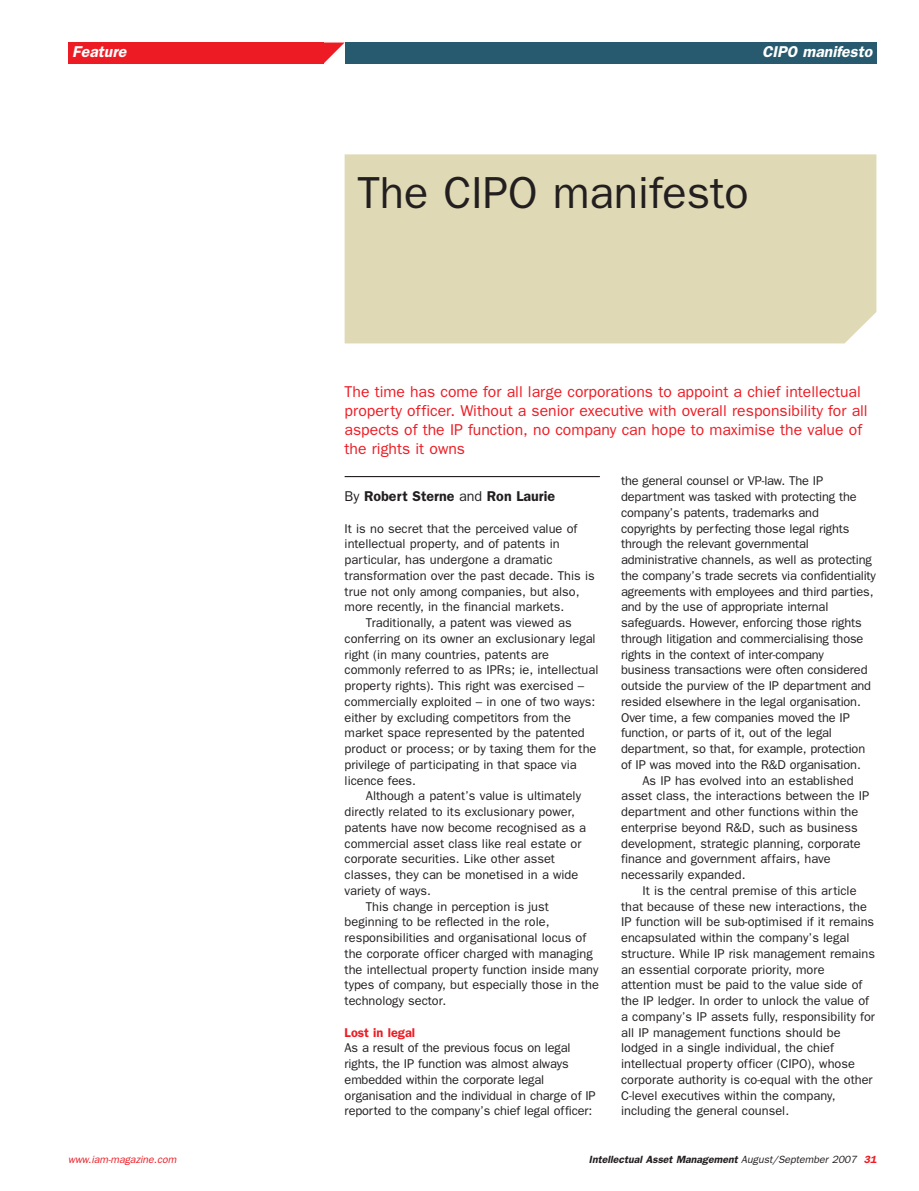
<style>
.page{position:relative;width:919px;height:1191px;background:#fff}
.page>*{position:absolute;margin:0;border:0;box-sizing:border-box;transform-origin:0 0}
.t1{font:45px "Franklin Gothic";color:#231f20}
.t2{font:15.75px/18.8px "Franklin Gothic";color:#ed1c24}
.t3{font:italic 600 15.75px "Franklin Gothic";color:#fff}
.t4{font:600 14.25px "Franklin Gothic";color:#231f20}
.t5{font:12.75px/15.8px "Franklin Gothic";color:#231f20}
.t6{font:600 12.75px "Franklin Gothic";color:#ed1c24}
.t7{font:italic 600 10.5px "Franklin Gothic";color:#231f20}
.t8{font:italic 10.5px "Franklin Gothic";color:#ed1c24}
.s1{font-weight:400}
.s2{color:#ed1c24}
</style>
<div class="page">
<div style="left:344px;top:154px;width:532px;height:189px;background:#dfdab5"></div>
<div style="left:344px;top:43px;width:532px;height:21px;background:#275a6e"></div>
<div style="left:68px;top:43px;width:255px;height:21px;background:#ed1c24"></div>
<hr style="left:344px;top:476px;width:256px;height:1px;background:#231f20">
<svg style="left:323px;top:43px;width:21px;height:21px"></svg>
<p class="t3" style="left:72px;top:46px;width:58px">Feature</p>
<p class="t8" style="left:68px;top:1155px;width:112px">www.iam-magazine.com</p>
<p class="t3" style="left:762px;top:46px;width:114px">CIPO manifesto</p>
<h1 class="t1" style="left:357px;top:177px;width:393px">The CIPO manifesto</h1>
<p class="t2" style="left:344px;top:384px;width:524px">The time has come for all large corporations to appoint a chief intellectual property officer. Without a senior executive with overall responsibility for all aspects of the IP function, no company can hope to maximise the value of the rights it owns</p>
<p class="t4" style="left:344px;top:491px;width:212px"><span class="s1">By</span> Robert Sterne <span class="s1">and</span> Ron Laurie</p>
<p class="t5" style="left:344px;top:521px;width:234px">It is no secret that the perceived value of</p>
<p class="t5" style="left:344px;top:537px;width:216px">intellectual property, and of patents in</p>
<p class="t5" style="left:344px;top:553px;width:209px">particular, has undergone a dramatic</p>
<p class="t5" style="left:344px;top:568px;width:251px">transformation over the past decade. This is</p>
<p class="t5" style="left:344px;top:584px;width:236px">true not only among companies, but also,</p>
<p class="t5" style="left:344px;top:600px;width:221px">more recently, in the financial markets.</p>
<p class="t5" style="left:366px;top:616px;width:207px">Traditionally, a patent was viewed as</p>
<p class="t5" style="left:344px;top:631px;width:252px">conferring on its owner an exclusionary legal</p>
<p class="t5" style="left:344px;top:647px;width:206px">right (in many countries, patents are</p>
<p class="t5" style="left:344px;top:663px;width:255px">commonly referred to as IPRs; ie, intellectual</p>
<p class="t5" style="left:344px;top:679px;width:241px">property rights). This right was exercised –</p>
<p class="t5" style="left:344px;top:694px;width:252px">commercially exploited – in one of two ways:</p>
<p class="t5" style="left:344px;top:710px;width:228px">either by excluding competitors from the</p>
<p class="t5" style="left:344px;top:726px;width:242px">market space represented by the patented</p>
<p class="t5" style="left:344px;top:742px;width:253px">product or process; or by taxing them for the</p>
<p class="t5" style="left:344px;top:757px;width:234px">privilege of participating in that space via</p>
<p class="t5" style="left:344px;top:773px;width:73px">licence fees.</p>
<p class="t5" style="left:366px;top:789px;width:216px">Although a patent’s value is ultimately</p>
<p class="t5" style="left:344px;top:805px;width:232px">directly related to its exclusionary power,</p>
<p class="t5" style="left:344px;top:820px;width:243px">patents have now become recognised as a</p>
<p class="t5" style="left:344px;top:836px;width:238px">commercial asset class like real estate or</p>
<p class="t5" style="left:344px;top:852px;width:212px">corporate securities. Like other asset</p>
<p class="t5" style="left:344px;top:868px;width:235px">classes, they can be monetised in a wide</p>
<p class="t5" style="left:344px;top:883px;width:88px">variety of ways.</p>
<p class="t5" style="left:366px;top:899px;width:184px">This change in perception is just</p>
<p class="t5" style="left:344px;top:915px;width:206px">beginning to be reflected in the role,</p>
<p class="t5" style="left:344px;top:931px;width:243px">responsibilities and organisational locus of</p>
<p class="t5" style="left:344px;top:946px;width:249px">the corporate officer charged with managing</p>
<p class="t5" style="left:344px;top:962px;width:255px">the intellectual property function inside many</p>
<p class="t5" style="left:344px;top:978px;width:256px">types of company, but especially those in the</p>
<p class="t5" style="left:344px;top:994px;width:103px">technology sector.</p>
<p class="t6" style="left:344px;top:1028px;width:72px">Lost in legal</p>
<p class="t5" style="left:344px;top:1041px;width:252px">As a result of the previous focus on legal rights, the IP function was almost always embedded within the corporate legal organisation and the individual in charge of IP reported to the company’s chief legal officer:</p>
<p class="t5" style="left:621px;top:474px;width:203px">the general counsel or VP-law. The IP</p>
<p class="t5" style="left:621px;top:490px;width:237px">department was tasked with protecting the</p>
<p class="t5" style="left:621px;top:505px;width:199px">company’s patents, trademarks and</p>
<p class="t5" style="left:621px;top:521px;width:230px">copyrights by perfecting those legal rights</p>
<p class="t5" style="left:621px;top:537px;width:189px">through the relevant governmental</p>
<p class="t5" style="left:621px;top:553px;width:252px">administrative channels, as well as protecting</p>
<p class="t5" style="left:621px;top:568px;width:256px">the company’s trade secrets via confidentiality</p>
<p class="t5" style="left:621px;top:584px;width:254px">agreements with employees and third parties,</p>
<p class="t5" style="left:621px;top:600px;width:209px">and by the use of appropriate internal</p>
<p class="t5" style="left:621px;top:616px;width:242px">safeguards. However, enforcing those rights</p>
<p class="t5" style="left:621px;top:631px;width:244px">through litigation and commercialising those</p>
<p class="t5" style="left:621px;top:647px;width:204px">rights in the context of inter-company</p>
<p class="t5" style="left:621px;top:663px;width:248px">business transactions were often considered</p>
<p class="t5" style="left:621px;top:679px;width:251px">outside the purview of the IP department and</p>
<p class="t5" style="left:621px;top:694px;width:241px">resided elsewhere in the legal organisation.</p>
<p class="t5" style="left:621px;top:710px;width:230px">Over time, a few companies moved the IP</p>
<p class="t5" style="left:621px;top:726px;width:212px">function, or parts of it, out of the legal</p>
<p class="t5" style="left:621px;top:742px;width:245px">department, so that, for example, protection</p>
<p class="t5" style="left:621px;top:757px;width:241px">of IP was moved into the R&amp;D organisation.</p>
<p class="t5" style="left:642px;top:773px;width:213px">As IP has evolved into an established</p>
<p class="t5" style="left:621px;top:789px;width:250px">asset class, the interactions between the IP</p>
<p class="t5" style="left:621px;top:805px;width:239px">department and other functions within the</p>
<p class="t5" style="left:621px;top:820px;width:238px">enterprise beyond R&amp;D, such as business</p>
<p class="t5" style="left:621px;top:836px;width:241px">development, strategic planning, corporate</p>
<p class="t5" style="left:621px;top:852px;width:211px">finance and government affairs, have</p>
<p class="t5" style="left:621px;top:868px;width:126px">necessarily expanded.</p>
<p class="t5" style="left:642px;top:883px;width:216px">It is the central premise of this article</p>
<p class="t5" style="left:621px;top:899px;width:247px">that because of these new interactions, the</p>
<p class="t5" style="left:621px;top:915px;width:254px">IP function will be sub-optimised if it remains</p>
<p class="t5" style="left:621px;top:931px;width:230px">encapsulated within the company’s legal</p>
<p class="t5" style="left:621px;top:946px;width:255px">structure. While IP risk management remains</p>
<p class="t5" style="left:621px;top:962px;width:205px">an essential corporate priority, more</p>
<p class="t5" style="left:621px;top:978px;width:243px">attention must be paid to the value side of</p>
<p class="t5" style="left:621px;top:994px;width:249px">the IP ledger. In order to unlock the value of</p>
<p class="t5" style="left:621px;top:1009px;width:255px">a company’s IP assets fully, responsibility for</p>
<p class="t5" style="left:621px;top:1025px;width:221px">all IP management functions should be</p>
<p class="t5" style="left:621px;top:1041px;width:214px">lodged in a single individual, the chief</p>
<p class="t5" style="left:621px;top:1057px;width:235px">intellectual property officer (CIPO), whose</p>
<p class="t5" style="left:621px;top:1072px;width:253px">corporate authority is co-equal with the other</p>
<p class="t5" style="left:621px;top:1088px;width:216px">C-level executives within the company,</p>
<p class="t5" style="left:621px;top:1104px;width:169px">including the general counsel.</p>
<p class="t7" style="left:589px;top:1155px;width:289px">Intellectual Asset Management <span class="s1">August/September 2007</span> <span class="s2">31</span></p>
</div>
